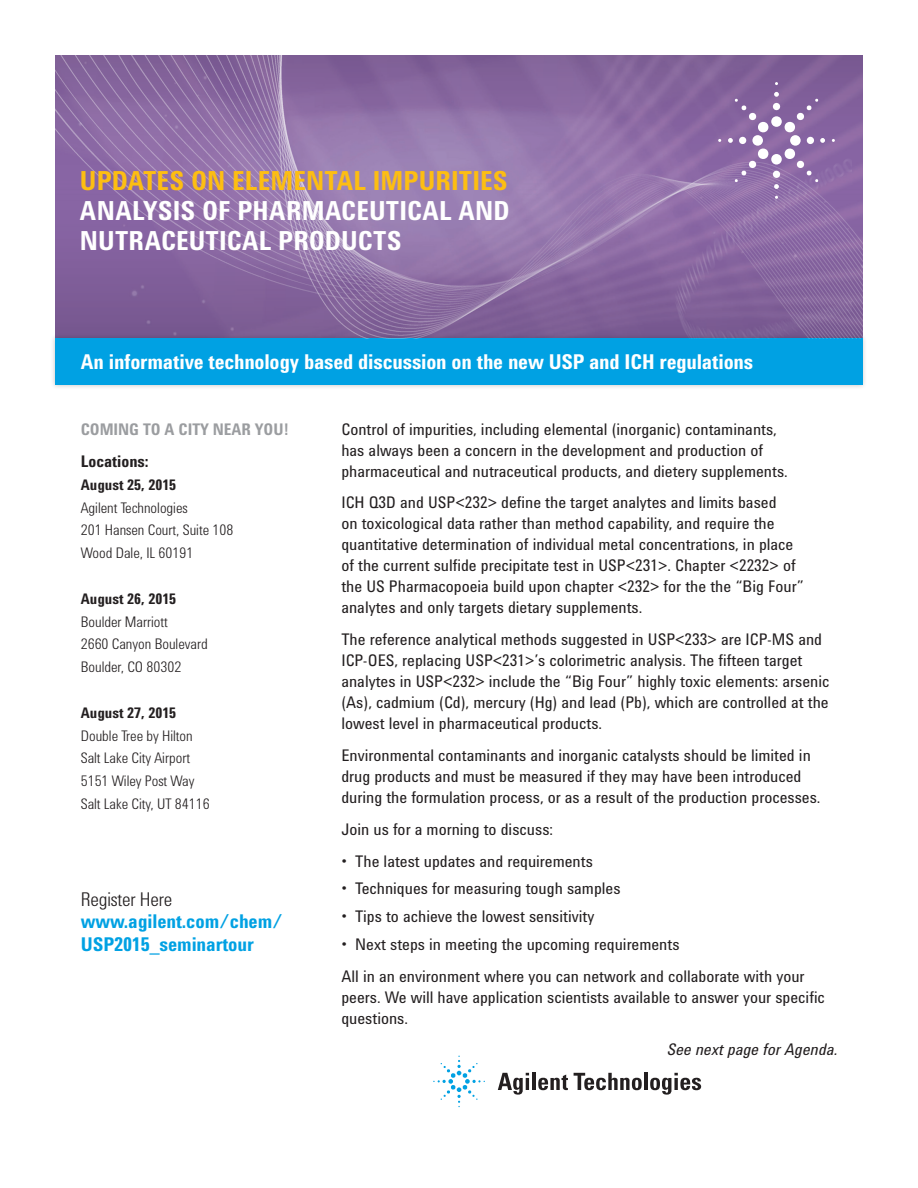
<style>
.page{position:relative;width:918px;height:1188px;background:#fff}
.page>*{position:absolute;margin:0;border:0;box-sizing:border-box;transform-origin:0 0}
.t1{font:700 27px/30px "Agilent Condensed CFF";letter-spacing:.005em;color:#fff}
.t2{font:700 27px "Agilent Condensed CFF";letter-spacing:.005em;color:#fdbe12}
.t3{font:700 21px "Agilent Condensed CFF";letter-spacing:-.01em;color:#fff}
.t4{font:700 19.5px/22.5px "Agilent Condensed CFF";letter-spacing:-.005em;color:#00a1e3}
.t5{font:300 19.5px "Agilent Condensed CFF";letter-spacing:-.005em;color:#231f20}
.t6{font:16.5px/21px "Agilent Condensed CFF";color:#231f20}
.t7{font:italic 16.5px "Agilent Condensed CFF";color:#231f20}
.t8{font:700 16.5px "Agilent Condensed CFF";letter-spacing:-.005em;color:#9b9da0}
.t9{font:700 16.5px "Agilent Condensed CFF";color:#231f20}
.t10{font:300 15px/22.8px "Agilent Condensed CFF";color:#231f20}
.t11{font:700 15px "Agilent Condensed CFF";color:#231f20}
</style>
<div class="page">
<img style="left:55px;top:55px;width:808px;height:278px">
<div style="left:50px;top:333px;width:818px;height:58px;background:#231f20;opacity:.25"></div>
<div style="left:55px;top:339px;width:808px;height:46px;background:#00a1e3"></div>
<svg style="left:498px;top:1073px;width:31px;height:22px"></svg>
<hr style="left:532px;top:1073px;width:4px;height:17px;background:#231f20">
<svg style="left:538px;top:1075px;width:30px;height:15px"></svg>
<svg style="left:574px;top:1073px;width:68px;height:17px"></svg>
<hr style="left:644px;top:1073px;width:4px;height:17px;background:#231f20">
<svg style="left:650px;top:1073px;width:51px;height:22px"></svg>
<svg style="left:433px;top:1056px;width:52px;height:51px"></svg>
<img style="left:656px;top:73px;width:196px;height:266px">
<svg style="left:728px;top:92px;width:97px;height:97px;background:#997bae"></svg>
<h1 class="t2" style="left:80px;top:160px;width:429px">UPDATES ON ELEMENTAL IMPURITIES</h1>
<h1 class="t1" style="left:80px;top:194px;width:431px">ANALYSIS OF PHARMACEUTICAL AND<br>NUTRACEUTICAL PRODUCTS</h1>
<p class="t3" style="left:81px;top:346px;width:674px">An informative technology based discussion on the new USP and ICH regulations</p>
<p class="t8" style="left:81px;top:417px;width:210px">COMING TO A CITY NEAR YOU!</p>
<p class="t9" style="left:81px;top:449px;width:69px">Locations:</p>
<p class="t11" style="left:81px;top:473px;width:97px">August 25, 2015</p>
<p class="t10" style="left:81px;top:495px;width:154px">Agilent Technologies<br>201 Hansen Court, Suite 108<br>Wood Dale, IL 60191</p>
<p class="t11" style="left:81px;top:587px;width:97px">August 26, 2015</p>
<p class="t10" style="left:81px;top:609px;width:128px">Boulder Marriott<br>2660 Canyon Boulevard<br>Boulder, CO 80302</p>
<p class="t11" style="left:81px;top:701px;width:97px">August 27, 2015</p>
<p class="t10" style="left:81px;top:723px;width:130px">Double Tree by Hilton<br>Salt Lake City Airport<br>5151 Wiley Post Way<br>Salt Lake City, UT 84116</p>
<p class="t5" style="left:81px;top:884px;width:93px">Register Here</p>
<p class="t4" style="left:81px;top:910px;width:204px">www.agilent.com/chem/<br>USP2015_seminartour</p>
<p class="t6" style="left:341px;top:418px;width:448px">Control of impurities, including elemental (inorganic) contaminants, has always been a concern in the development and production of pharmaceutical and nutraceutical products, and dietery supplements.</p>
<p class="t6" style="left:341px;top:491px;width:464px">ICH Q3D and USP&lt;232&gt; define the target analytes and limits based<br>on toxicological data rather than method capability, and require the quantitative determination of individual metal concentrations, in place of the current sulfide precipitate test in USP&lt;231&gt;. Chapter &lt;2232&gt; of the US Pharmacopoeia build upon chapter &lt;232&gt; for the the “Big Four” analytes and only targets dietary supplements.</p>
<p class="t6" style="left:341px;top:628px;width:490px">The reference analytical methods suggested in USP&lt;233&gt; are ICP-MS and ICP-OES, replacing USP&lt;231&gt;’s colorimetric analysis. The fifteen target analytes in USP&lt;232&gt; include the “Big Four” highly toxic elements: arsenic (As), cadmium (Cd), mercury (Hg) and lead (Pb), which are controlled at the lowest level in pharmaceutical products.</p>
<p class="t6" style="left:341px;top:744px;width:481px">Environmental contaminants and inorganic catalysts should be limited in drug products and must be measured if they may have been introduced during the formulation process, or as a result of the production processes.</p>
<p class="t6" style="left:341px;top:818px;width:213px">Join us for a morning to discuss:</p>
<p class="t6" style="left:341px;top:850px;width:253px">• The latest updates and requirements</p>
<p class="t6" style="left:341px;top:877px;width:281px">• Techniques for measuring tough samples</p>
<p class="t6" style="left:341px;top:905px;width:254px">• Tips to achieve the lowest sensitivity</p>
<p class="t6" style="left:341px;top:928px;width:465px;line-height:31.8px">• Next steps in meeting the upcoming requirements<br>All in an environment where you can network and collaborate with your</p>
<p class="t6" style="left:341px;top:986px;width:485px">peers. We will have application scientists available to answer your specific questions.</p>
<p class="t7" style="left:667px;top:1037px;width:172px">See next page for Agenda.</p>
</div>
